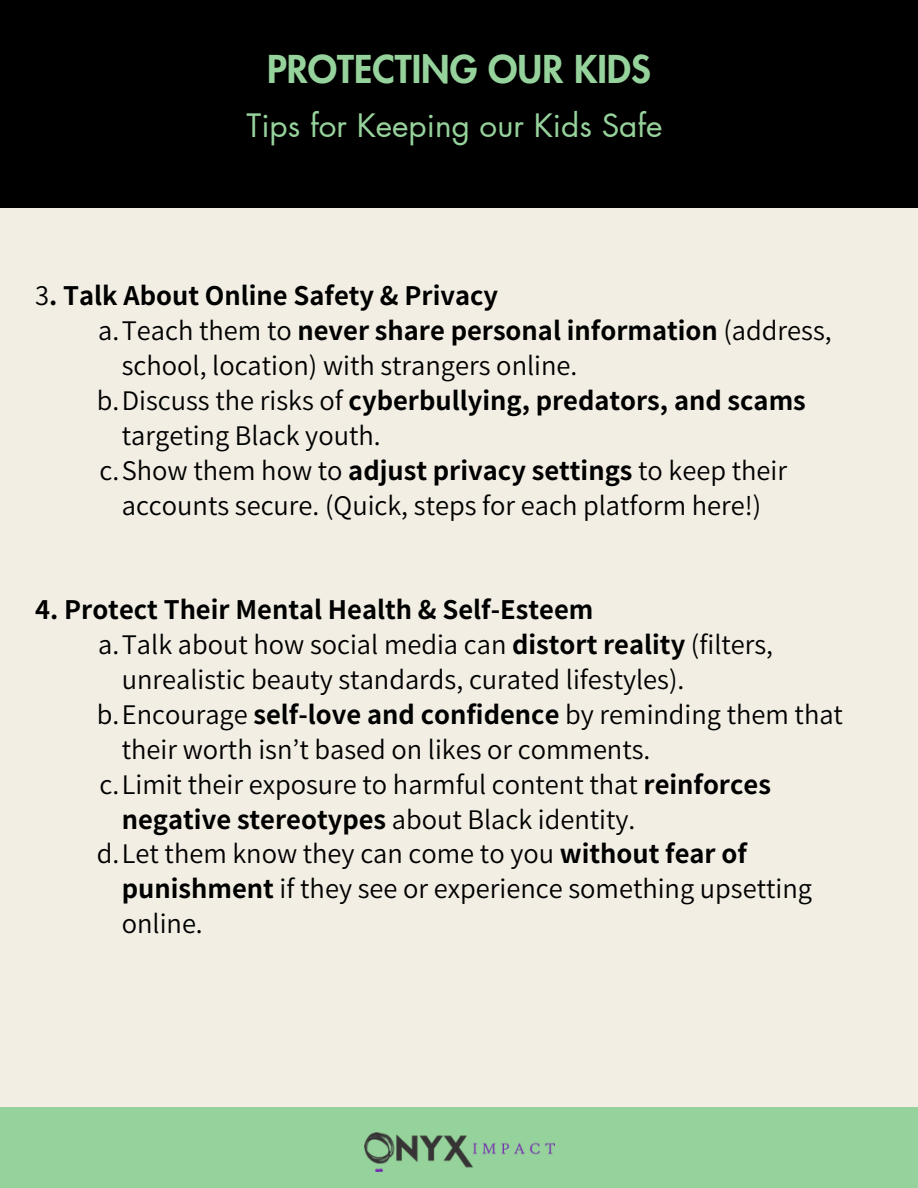
<style>
.page{position:relative;width:918px;height:1188px;background:#f2eee4}
.page>*{position:absolute;margin:0;border:0;box-sizing:border-box;transform-origin:0 0}
.t1{font:800 37.5px "Futura LT Pro";color:#96d29b}
.t2{font:31.5px "Futura LT Pro";color:#96d29b}
.t3{font:25.5px/34.8px "Source Han Sans JP";color:#000}
.t4{font:700 25.5px "Source Han Sans JP";color:#000}
.s1{font-weight:400}
.s2{font-weight:700}
</style>
<div class="page">
<div style="left:0;top:0;width:918px;height:208px;background:#000"></div>
<div style="left:0;top:1108px;width:918px;height:80px;background:#96d29b"></div>
<img style="left:364px;top:1133px;width:190px;height:38px">
<h1 class="t1" style="left:267px;top:53px;width:385px">PROTECTING OUR KIDS</h1>
<h2 class="t2" style="left:247px;top:111px;width:417px">Tips for Keeping our Kids Safe</h2>
<p class="t4" style="left:35px;top:276px;width:465px"><span class="s1">3</span>. Talk About Online Safety &amp; Privacy</p>
<p class="t3" style="left:122px;top:312px;width:711px;text-indent:-24px">a.Teach them to <span class="s2">never share personal information</span> (address, school, location) with strangers online.</p>
<p class="t3" style="left:122px;top:382px;width:686px;text-indent:-25px">b.Discuss the risks of <span class="s2">cyberbullying, predators, and scams </span>targeting Black youth.</p>
<p class="t3" style="left:100px;top:452px;width:689px;text-align:center">c.Show them how to <span class="s2">adjust privacy settings</span> to keep their accounts secure. (Quick, steps for each platform here!)</p>
<h3 class="t4" style="left:35px;top:590px;width:560px">4. Protect Their Mental Health &amp; Self-Esteem</h3>
<p class="t3" style="left:122px;top:626px;width:653px;text-indent:-24px">a.Talk about how social media can <span class="s2">distort reality</span> (filters, unrealistic beauty standards, curated lifestyles).</p>
<p class="t3" style="left:122px;top:696px;width:723px;text-indent:-25px">b.Encourage <span class="s2">self-love and confidence</span> by reminding them that their worth isn’t based on likes or comments.</p>
<p class="t3" style="left:122px;top:766px;width:651px;text-indent:-22px">c.Limit their exposure to harmful content that <span class="s2">reinforces negative stereotypes</span> about Black identity.</p>
<p class="t3" style="left:122px;top:835px;width:692px;text-indent:-25px">d.Let them know they can come to you <span class="s2">without fear of punishment</span> if they see or experience something upsetting online.</p>
</div>
